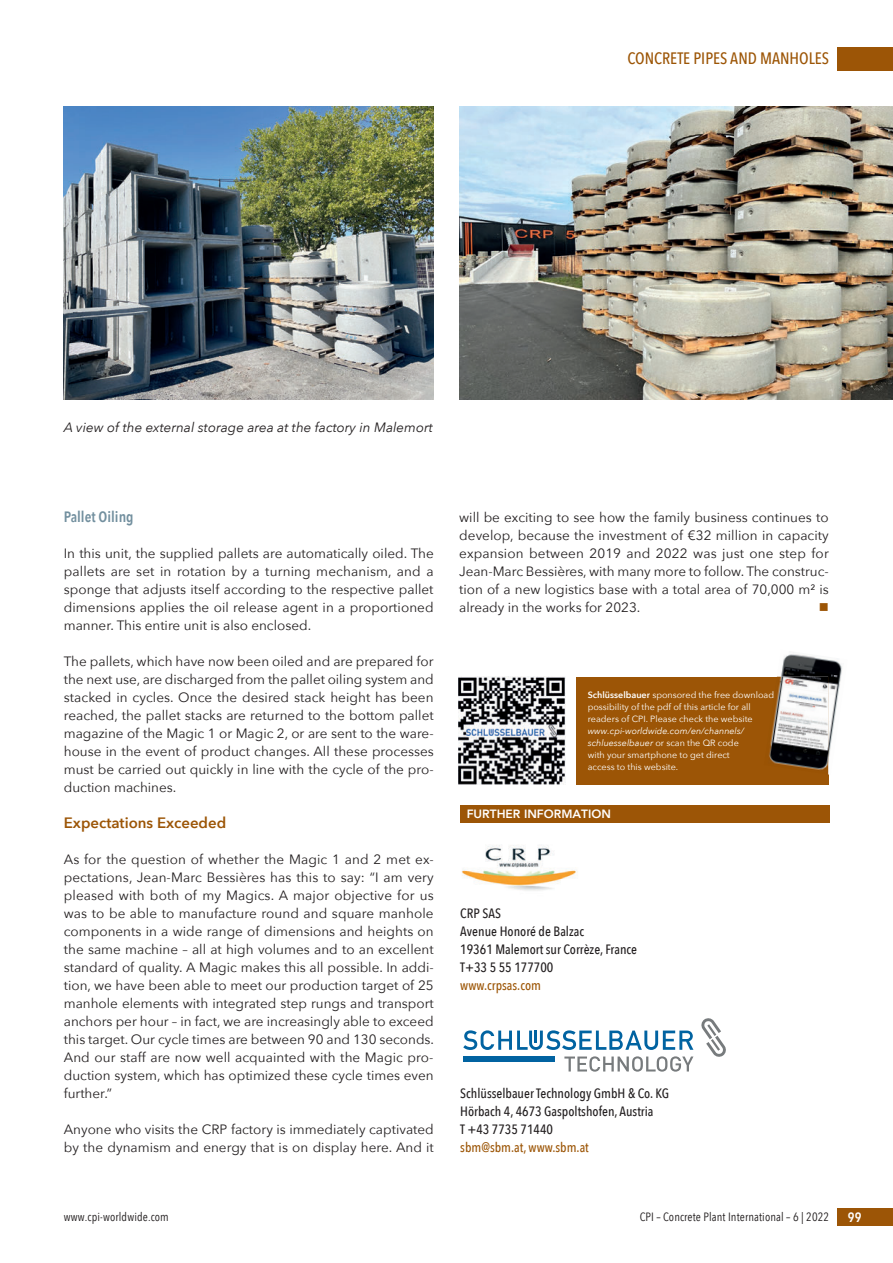
<style>
.page{position:relative;width:893px;height:1263px;background:#fff}
.page>*{position:absolute;margin:0;border:0;box-sizing:border-box;transform-origin:0 0}
.t1{font:500 16.5px "Avenir Next Condensed";color:#9c5506}
.t2{font:600 15px "Avenir Next";color:#9c5506}
.t3{font:600 15px "Avenir Next Condensed";color:#73909f}
.t4{font:13.5px/18px "Avenir Next";color:#231f20;text-align:justify}
.t5{font:500 13.5px/18px "Avenir Next Condensed";color:#231f20}
.t6{font:italic 13.5px "Avenir Next";color:#231f20}
.t7{font:500 13.5px "Avenir Next Condensed";color:#9c5506}
.t8{font:600 13.5px "Avenir Next Condensed";color:#fff}
.t9{font:13.5px "Wingdings";color:#9c5506}
.t10{font:12px "Avenir Next Condensed";letter-spacing:.01em;color:#231f20}
.t11{font:800 12px "Avenir";color:#fff}
.t12{font:9px/12px "Avenir Next";color:#fff}
.s1{font-weight:600}
.s2{font-style:italic}
</style>
<div class="page">
<div style="left:838px;top:47px;width:55px;height:23px;background:#9c5506"></div>
<div style="left:838px;top:1208px;width:55px;height:18px;background:#9c5506"></div>
<img style="left:64px;top:106px;width:370px;height:293px">
<img style="left:459px;top:106px;width:434px;height:293px">
<div style="left:576px;top:677px;width:252px;height:107px;background:#9c5506"></div>
<img style="left:458px;top:677px;width:107px;height:107px">
<img style="left:777px;top:654px;width:65px;height:121px">
<img style="left:769px;top:677px;width:59px;height:97px">
<div style="left:460px;top:805px;width:370px;height:17px;background:#9c5506"></div>
<img style="left:461px;top:845px;width:117px;height:46px">
<svg style="left:463px;top:1030px;width:230px;height:20px"></svg>
<svg style="left:701px;top:1018px;width:25px;height:39px"></svg>
<svg style="left:564px;top:1056px;width:129px;height:16px"></svg>
<div style="left:463px;top:1056px;width:92px;height:6px;background:#0163a1"></div>
<p class="t1" style="left:627px;top:49px;width:203px">CONCRETE PIPES AND MANHOLES</p>
<p class="t6" style="left:64px;top:416px;width:371px">A view of the external storage area at the factory in Malemort</p>
<p class="t3" style="left:64px;top:504px;width:71px">Pallet Oiling</p>
<p class="t4" style="left:64px;top:544px;width:371px">In this unit, the supplied pallets are automatically oiled. The pallets are set in rotation by a turning mechanism, and a sponge that adjusts itself according to the respective pallet dimensions applies the oil release agent in a proportioned manner. This entire unit is also enclosed.</p>
<p class="t4" style="left:64px;top:652px;width:372px">The pallets, which have now been oiled and are prepared for the next use, are discharged from the pallet oiling system and stacked in cycles. Once the desired stack height has been reached, the pallet stacks are returned to the bottom pallet magazine of the Magic 1 or Magic 2, or are sent to the ware&shy;house in the event of product changes. All these processes must be carried out quickly in line with the cycle of the pro&shy;duction machines.</p>
<p class="t2" style="left:64px;top:810px;width:164px">Expectations Exceeded</p>
<p class="t4" style="left:64px;top:850px;width:372px">As for the question of whether the Magic 1 and 2 met ex&shy;pectations, Jean-Marc Bessières has this to say: “I am very pleased with both of my Magics. A major objective for us was to be able to manufacture round and square manhole components in a wide range of dimensions and heights on the same machine – all at high volumes and to an excellent standard of quality. A Magic makes this all possible. In addi&shy;tion, we have been able to meet our production target of 25 manhole elements with integrated step rungs and transport anchors per hour – in fact, we are increasingly able to exceed this target. Our cycle times are between 90 and 130 seconds.<br>And our staff are now well acquainted with the Magic pro&shy;duction system, which has optimized these cycle times even further.”</p>
<p class="t4" style="left:64px;top:1120px;width:372px">Anyone who visits the CRP factory is immediately captivated by the dynamism and energy that is on display here. And it</p>
<p class="t4" style="left:459px;top:508px;width:371px">will be exciting to see how the family business continues to develop, because the investment of €32 million in capacity expansion between 2019 and 2022 was just one step for Jean-Marc Bessières, with many more to follow. The construc&shy;tion of a new logistics base with a total area of 70,000 m² is already in the works for 2023.</p>
<p class="t9" style="left:819px;top:600px;width:12px">■</p>
<p class="t12" style="left:588px;top:688px;width:188px"><span class="s1">Schlüsselbauer</span> sponsored the free download possibility of the pdf of this article for all readers of CPI. Please check the website</p>
<p class="t12" style="left:588px;top:724px;width:158px"><span class="s2">www.cpi-worldwide.com/en/channels/ schluesselbauer</span> or scan the QR code with your smartphone to get direct access to this website.</p>
<p class="t11" style="left:467px;top:805px;width:146px">FURTHER INFORMATION</p>
<p class="t5" style="left:460px;top:904px;width:178px">CRP SAS<br>Avenue Honoré de Balzac<br>19361 Malemort sur Corrèze, France<br>T+33 5 55 177700</p>
<p class="t7" style="left:460px;top:977px;width:82px">www.crpsas.com</p>
<p class="t5" style="left:460px;top:1084px;width:210px">Schlüsselbauer Technology GmbH &amp; Co. KG<br>Hörbach 4, 4673 Gaspoltshofen, Austria<br>T +43 7735 71440</p>
<p class="t7" style="left:460px;top:1139px;width:130px">sbm@sbm.at, www.sbm.at</p>
<p class="t10" style="left:64px;top:1207px;width:107px">www.cpi-worldwide.com</p>
<p class="t10" style="left:640px;top:1207px;width:191px">CPI – Concrete Plant International – 6 | 2022</p>
<p class="t8" style="left:848px;top:1206px;width:15px">99</p>
</div>
